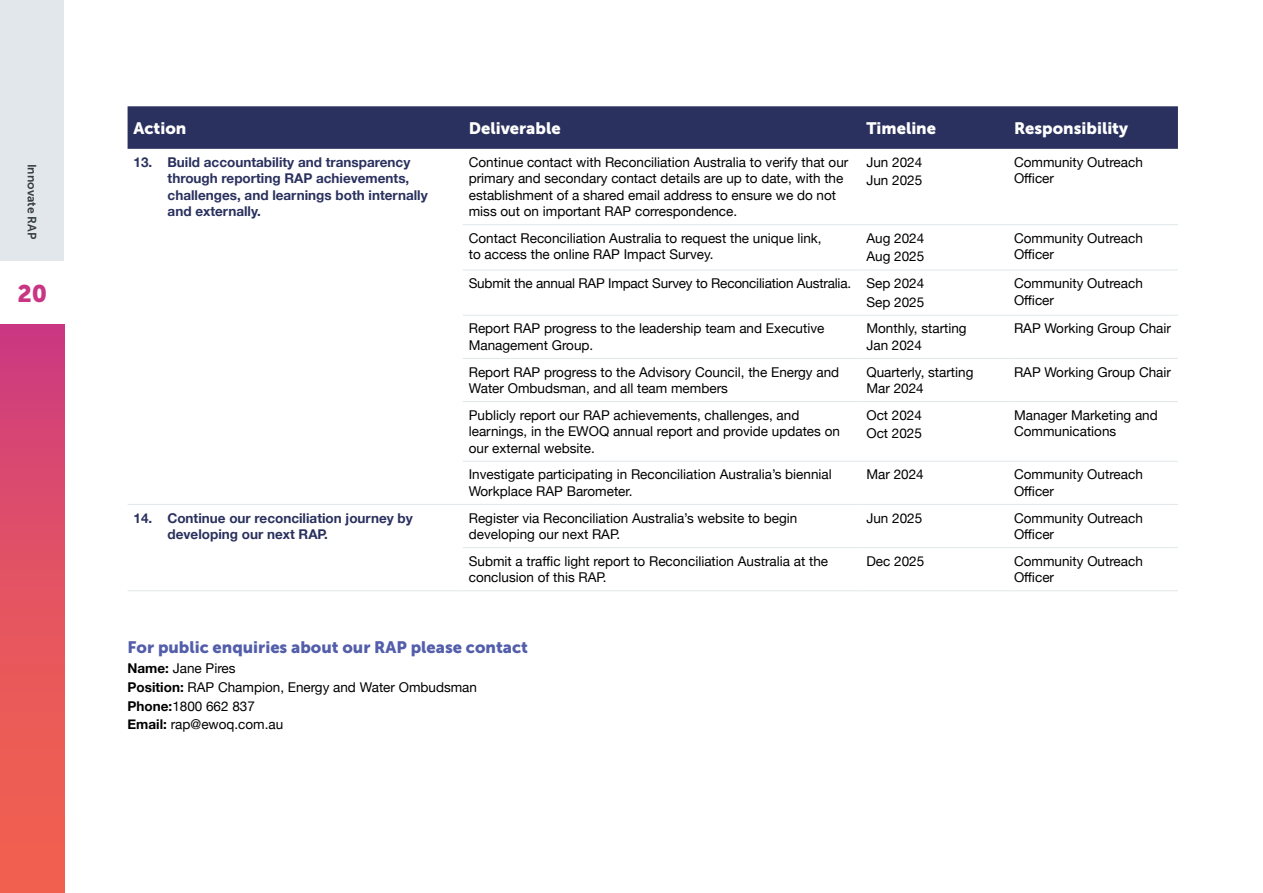
<style>
.page{position:relative;width:1263px;height:893px;background:#fff}
.page>*{position:absolute;margin:0;border:0;box-sizing:border-box;transform-origin:0 0}
.t1{font:24px "Museo Sans 900";color:#c93583}
.Body_-_bold_blue_11pt{font:16.5px "Museo Sans 900";color:#535eaa}
.t2{font:16.5px "Museo Sans 900";color:#fff}
.Body{font:13.5px/16.5px "Helvetica Neue";color:#000}
.Table_body_-_hanging_blue{font:700 13.5px/16.5px "Helvetica Neue";color:#2a315e}
.t3{font:12px "Museo Sans 700";color:#333c42}
.s1{font-weight:700}
</style>
<div class="page">
<div style="left:0;top:0;width:64px;height:260px;background:#e1e7ea"></div>
<div style="left:0;top:324px;width:64px;height:569px;background:linear-gradient(to bottom,#cf3d7e,#f66649)"></div>
<div style="left:128px;top:106px;width:1050px;height:43px;background:#2a315e"></div>
<hr style="left:463px;top:224px;width:397px;height:1px;background:#e1e7ea">
<hr style="left:860px;top:224px;width:148px;height:1px;background:#e1e7ea">
<hr style="left:1008px;top:224px;width:170px;height:1px;background:#e1e7ea">
<hr style="left:463px;top:270px;width:397px;height:1px;background:#e1e7ea">
<hr style="left:860px;top:270px;width:148px;height:1px;background:#e1e7ea">
<hr style="left:1008px;top:270px;width:170px;height:1px;background:#e1e7ea">
<hr style="left:463px;top:315px;width:397px;height:1px;background:#e1e7ea">
<hr style="left:860px;top:315px;width:148px;height:1px;background:#e1e7ea">
<hr style="left:1008px;top:315px;width:170px;height:1px;background:#e1e7ea">
<hr style="left:463px;top:358px;width:397px;height:1px;background:#e1e7ea">
<hr style="left:860px;top:358px;width:148px;height:1px;background:#e1e7ea">
<hr style="left:1008px;top:358px;width:170px;height:1px;background:#e1e7ea">
<hr style="left:463px;top:401px;width:397px;height:1px;background:#e1e7ea">
<hr style="left:860px;top:401px;width:148px;height:1px;background:#e1e7ea">
<hr style="left:1008px;top:401px;width:170px;height:1px;background:#e1e7ea">
<hr style="left:463px;top:461px;width:397px;height:1px;background:#e1e7ea">
<hr style="left:860px;top:461px;width:148px;height:1px;background:#e1e7ea">
<hr style="left:1008px;top:461px;width:170px;height:1px;background:#e1e7ea">
<hr style="left:128px;top:504px;width:335px;height:1px;background:#e1e7ea">
<hr style="left:463px;top:504px;width:397px;height:1px;background:#e1e7ea">
<hr style="left:860px;top:504px;width:148px;height:1px;background:#e1e7ea">
<hr style="left:1008px;top:504px;width:170px;height:1px;background:#e1e7ea">
<hr style="left:463px;top:547px;width:397px;height:1px;background:#e1e7ea">
<hr style="left:860px;top:547px;width:148px;height:1px;background:#e1e7ea">
<hr style="left:1008px;top:547px;width:170px;height:1px;background:#e1e7ea">
<hr style="left:128px;top:590px;width:335px;height:1px;background:#e1e7ea">
<hr style="left:463px;top:590px;width:397px;height:1px;background:#e1e7ea">
<hr style="left:860px;top:590px;width:148px;height:1px;background:#e1e7ea">
<hr style="left:1008px;top:590px;width:170px;height:1px;background:#e1e7ea">
<p class="t3" style="left:39px;top:164px;width:77px;rotate:90deg">Innovate RAP</p>
<h1 class="t1" style="left:17px;top:280px;width:31px">20</h1>
<p class="t2" style="left:134px;top:119px;width:54px">Action</p>
<p class="t2" style="left:469px;top:119px;width:93px">Deliverable</p>
<p class="t2" style="left:866px;top:119px;width:71px">Timeline</p>
<p class="t2" style="left:1014px;top:119px;width:116px">Responsibility</p>
<p class="Table_body_-_hanging_blue" style="left:168px;top:154px;width:262px;text-indent:-34px">13. Build accountability and transparency through reporting RAP achievements, challenges, and learnings both internally and externally.</p>
<p class="Body" style="left:469px;top:154px;width:381px">Continue contact with Reconciliation Australia to verify that our primary and secondary contact details are up to date, with the establishment of a shared email address to ensure we do not miss out on important RAP correspondence.</p>
<p class="Body" style="left:866px;top:154px;width:57px">Jun 2024</p>
<p class="Body" style="left:1014px;top:154px;width:130px">Community Outreach<br>Officer</p>
<p class="Body" style="left:866px;top:173px;width:57px">Jun 2025</p>
<p class="Body" style="left:469px;top:230px;width:354px">Contact Reconciliation Australia to request the unique link, to access the online RAP Impact Survey.</p>
<p class="Body" style="left:866px;top:231px;width:59px">Aug 2024</p>
<p class="Body" style="left:866px;top:249px;width:59px">Aug 2025</p>
<p class="Body" style="left:469px;top:276px;width:384px">Submit the annual RAP Impact Survey to Reconciliation Australia.</p>
<p class="Body" style="left:866px;top:276px;width:59px">Sep 2024</p>
<p class="Body" style="left:866px;top:294px;width:59px">Sep 2025</p>
<p class="Body" style="left:1014px;top:231px;width:130px">Community Outreach<br>Officer</p>
<p class="Body" style="left:1014px;top:276px;width:130px">Community Outreach<br>Officer</p>
<p class="Body" style="left:469px;top:321px;width:357px">Report RAP progress to the leadership team and Executive<br>Management Group.</p>
<p class="Body" style="left:866px;top:321px;width:102px">Monthly, starting<br>Jan 2024</p>
<p class="Body" style="left:1014px;top:321px;width:158px">RAP Working Group Chair</p>
<p class="Body" style="left:469px;top:364px;width:372px">Report RAP progress to the Advisory Council, the Energy and<br>Water Ombudsman, and all team members</p>
<p class="Body" style="left:866px;top:364px;width:109px">Quarterly, starting<br>Mar 2024</p>
<p class="Body" style="left:1014px;top:364px;width:158px">RAP Working Group Chair</p>
<p class="Body" style="left:469px;top:407px;width:373px">Publicly report our RAP achievements, challenges, and learnings, in the EWOQ annual report and provide updates on our external website.</p>
<p class="Body" style="left:866px;top:407px;width:57px">Oct 2024</p>
<p class="Body" style="left:1014px;top:407px;width:145px">Manager Marketing and<br>Communications</p>
<p class="Body" style="left:866px;top:426px;width:57px">Oct 2025</p>
<p class="Body" style="left:469px;top:467px;width:365px">Investigate participating in Reconciliation Australia’s biennial<br>Workplace RAP Barometer.</p>
<p class="Body" style="left:866px;top:467px;width:59px">Mar 2024</p>
<p class="Body" style="left:1014px;top:467px;width:130px">Community Outreach<br>Officer</p>
<p class="Table_body_-_hanging_blue" style="left:168px;top:510px;width:247px;text-indent:-34px">14. Continue our reconciliation journey by developing our next RAP.</p>
<p class="Body" style="left:469px;top:510px;width:330px">Register via Reconciliation Australia’s website to begin developing our next RAP.</p>
<p class="Body" style="left:866px;top:510px;width:57px">Jun 2025</p>
<p class="Body" style="left:1014px;top:510px;width:130px">Community Outreach<br>Officer</p>
<p class="Body" style="left:469px;top:553px;width:361px">Submit a traffic light report to Reconciliation Australia at the conclusion of this RAP.</p>
<p class="Body" style="left:866px;top:553px;width:59px">Dec 2025</p>
<p class="Body" style="left:1014px;top:553px;width:130px">Community Outreach<br>Officer</p>
<p class="Body_-_bold_blue_11pt" style="left:128px;top:637px;width:402px">For public enquiries about our RAP please contact</p>
<p class="Body" style="left:128px;top:661px;width:109px"><span class="s1">Name:</span> Jane Pires</p>
<p class="Body" style="left:128px;top:680px;width:351px"><span class="s1">Position:</span> RAP Champion, Energy and Water Ombudsman</p>
<p class="Body" style="left:128px;top:698px;width:129px"><span class="s1">Phone:</span>1800 662 837</p>
<p class="Body" style="left:128px;top:717px;width:157px"><span class="s1">Email:</span> rap@ewoq.com.au</p>
</div>
